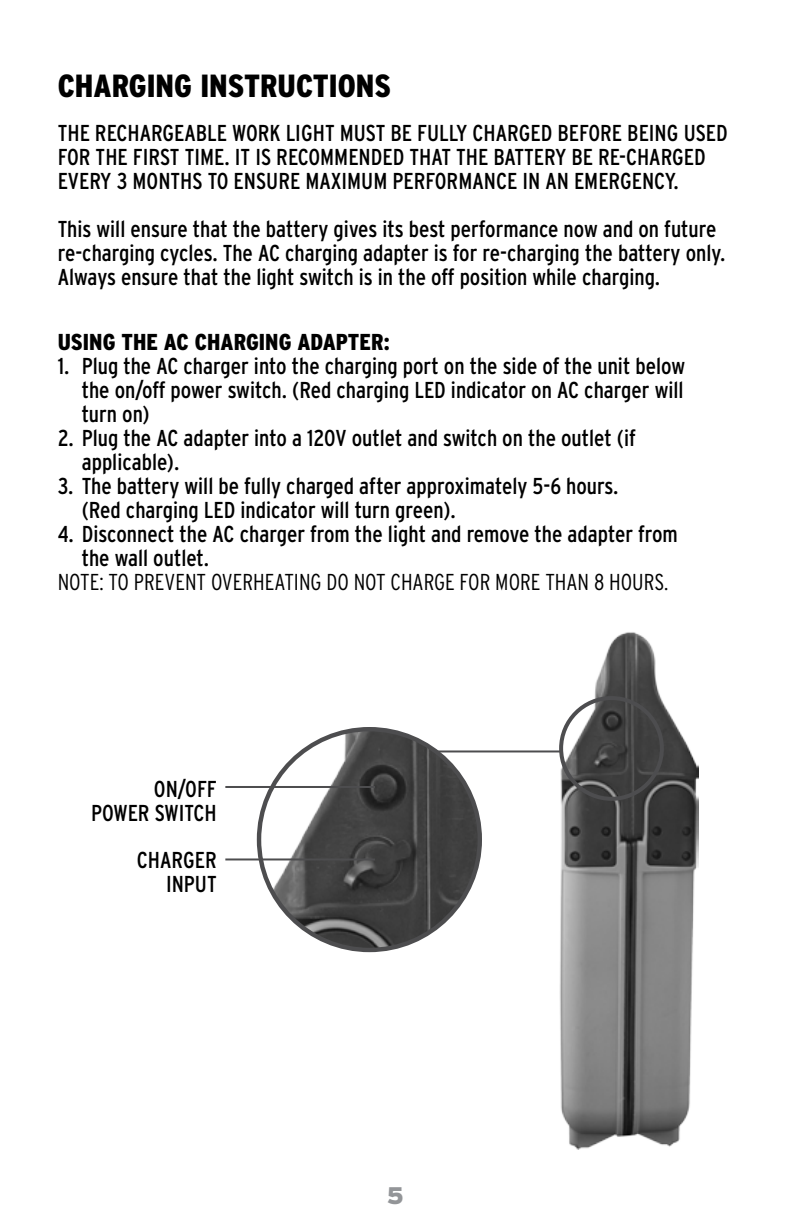
<style>
.page{position:relative;width:792px;height:1224px;background:#fff}
.page>*{position:absolute;margin:0;border:0;box-sizing:border-box;transform-origin:0 0}
.t1{font:900 condensed 32px "Interstate";color:#000}
.t2{font:900 24px "Interstate";color:#939598}
.t3{font:condensed 23px/24px "Interstate";color:#000}
.t4{font:300 condensed 23px "Interstate";color:#000}
.t5{font:900 condensed 23px "Interstate";color:#000}
</style>
<div class="page">
<img style="left:559px;top:632px;width:140px;height:518px">
<img style="left:267px;top:729px;width:213px;height:221px">
<div style="left:559px;top:696px;width:105px;height:105px;border:4px solid #4d4d4f;border-radius:50%"></div>
<hr style="left:435px;top:750px;width:126px;height:2px;background:#4d4d4f">
<hr style="left:225px;top:858px;width:150px;height:2px;background:#4d4d4f">
<hr style="left:225px;top:786px;width:150px;height:2px;background:#4d4d4f">
<h1 class="t1" style="left:58px;top:68px;width:335px">CHARGING INSTRUCTIONS</h1>
<p class="t3" style="left:58px;top:121px;width:672px">THE RECHARGEABLE WORK LIGHT MUST BE FULLY CHARGED BEFORE BEING USED<br>FOR THE FIRST TIME. IT IS RECOMMENDED THAT THE BATTERY BE RE-CHARGED<br>EVERY 3 MONTHS TO ENSURE MAXIMUM PERFORMANCE IN AN EMERGENCY.</p>
<p class="t3" style="left:58px;top:216px;width:669px">This will ensure that the battery gives its best performance now and on future re-charging cycles. The AC charging adapter is for re-charging the battery only.<br>Always ensure that the light switch is in the off position while charging.</p>
<p class="t5" style="left:58px;top:329px;width:333px">USING THE AC CHARGING ADAPTER:</p>
<p class="t3" style="left:82px;top:354px;width:605px;text-align:justify;text-indent:-24px">1. Plug the AC charger into the charging port on the side of the unit below the on/off power switch. (Red charging LED indicator on AC charger will turn on)</p>
<p class="t3" style="left:82px;top:426px;width:556px;text-indent:-24px">2. Plug the AC adapter into a 120V outlet and switch on the outlet (if applicable).</p>
<p class="t3" style="left:82px;top:474px;width:538px;text-indent:-24px">3. The battery will be fully charged after approximately 5-6 hours. (Red charging LED indicator will turn green).</p>
<p class="t3" style="left:82px;top:522px;width:598px;text-indent:-24px">4. Disconnect the AC charger from the light and remove the adapter from the wall outlet.</p>
<p class="t4" style="left:58px;top:569px;width:612px">NOTE: TO PREVENT OVERHEATING DO NOT CHARGE FOR MORE THAN 8 HOURS.</p>
<p class="t3" style="left:91px;top:777px;width:127px;text-align:right">ON/OFF<br>POWER SWITCH</p>
<p class="t3" style="left:137px;top:848px;width:81px;text-align:right">CHARGER<br>INPUT</p>
<p class="t2" style="left:387px;top:1182px;width:19px">5</p>
</div>
